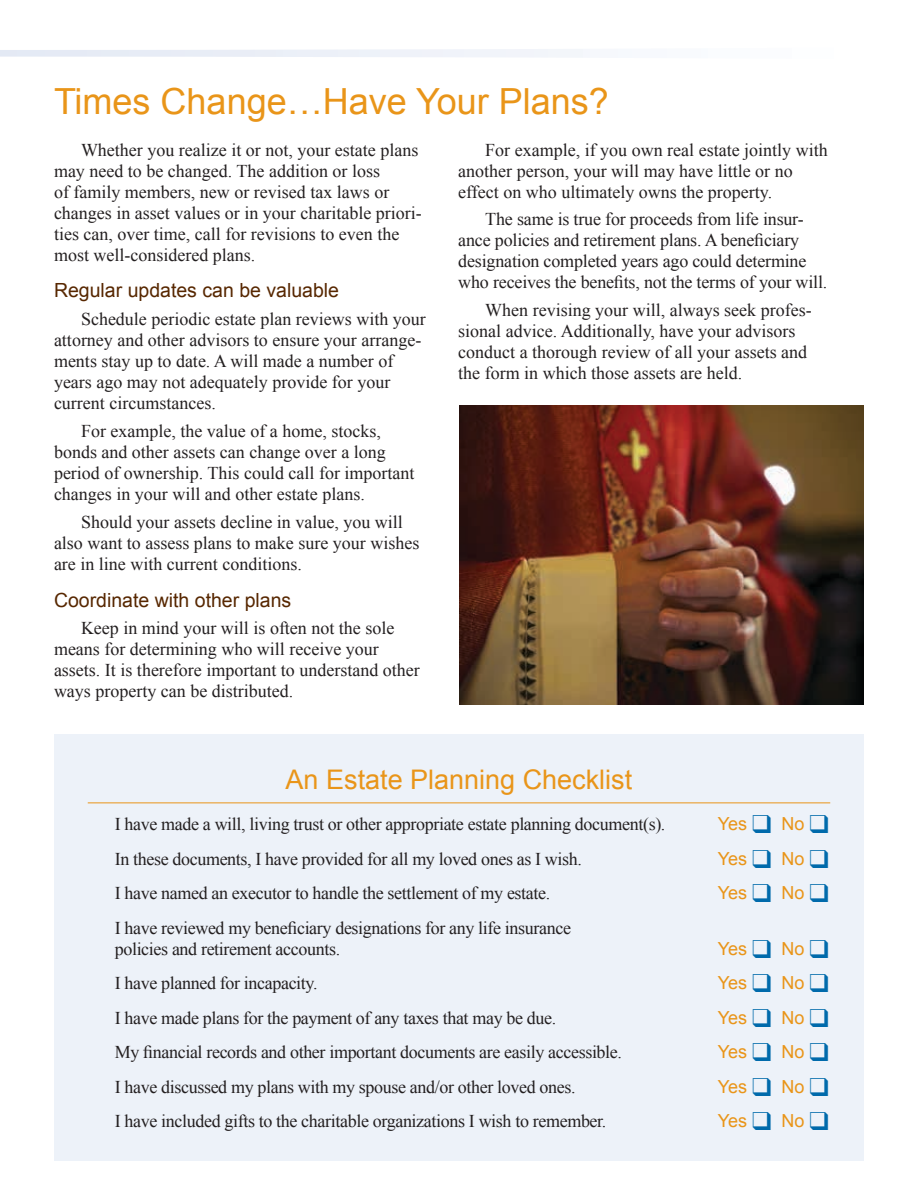
<style>
.page{position:relative;width:918px;height:1188px;background:#fff}
.page>*{position:absolute;margin:0;border:0;box-sizing:border-box;transform-origin:0 0}
.t1{font:36px "Arial";color:#e99519}
.t2{font:27px "Arial";color:#e99519}
.t3{font:19.5px "Arial";color:#572700}
.t4{font:18px/21px "Times New Roman";color:#231f20}
.t5{font:18px/21px "Times New Roman";letter-spacing:-.02em;color:#231f20}
.t6{font:18px "Arial";color:#e99519}
.s1{color:#006aab}
</style>
<div class="page">
<img style="left:459px;top:405px;width:405px;height:299px">
<div style="left:54px;top:734px;width:810px;height:427px;background:#edf2f9"></div>
<hr style="left:88px;top:802px;width:742px;height:1px;background:#e99519">
<svg style="left:0;top:49px;width:583px;height:8px"></svg>
<h1 class="t1" style="left:54px;top:78px;width:556px">Times Change…Have Your Plans?</h1>
<p class="t4" style="left:54px;top:139px;width:369px;text-indent:27px">Whether you realize it or not, your estate plans may need to be changed. The addition or loss<br>of family members, new or revised tax laws or changes in asset values or in your charitable priori&shy;ties can, over time, call for revisions to even the most well-considered plans.</p>
<p class="t3" style="left:54px;top:278px;width:287px">Regular updates can be valuable</p>
<p class="t4" style="left:54px;top:308px;width:373px;text-indent:27px">Schedule periodic estate plan reviews with your attorney and other advisors to ensure your arrange&shy;ments stay up to date. A will made a number of years ago may not adequately provide for your current circumstances.</p>
<p class="t4" style="left:54px;top:420px;width:362px;text-indent:27px">For example, the value of a home, stocks, bonds and other assets can change over a long period of ownership. This could call for important changes in your will and other estate plans.</p>
<p class="t4" style="left:54px;top:511px;width:367px;text-indent:27px">Should your assets decline in value, you will also want to assess plans to make sure your wishes are in line with current conditions.</p>
<p class="t3" style="left:54px;top:587px;width:239px">Coordinate with other plans</p>
<p class="t4" style="left:54px;top:618px;width:367px;text-indent:27px">Keep in mind your will is often not the sole means for determining who will receive your assets. It is therefore important to understand other ways property can be distributed.</p>
<p class="t4" style="left:458px;top:139px;width:371px;text-indent:27px">For example, if you own real estate jointly with another person, your will may have little or no effect on who ultimately owns the property.</p>
<p class="t4" style="left:458px;top:209px;width:371px;text-indent:27px">The same is true for proceeds from life insur&shy;ance policies and retirement plans. A beneficiary designation completed years ago could determine who receives the benefits, not the terms of your will.</p>
<p class="t4" style="left:458px;top:299px;width:355px;text-indent:27px">When revising your will, always seek profes&shy;sional advice. Additionally, have your advisors conduct a thorough review of all your assets and the form in which those assets are held.</p>
<h2 class="t2" style="left:286px;top:762px;width:348px">An Estate Planning Checklist</h2>
<p class="t5" style="left:115px;top:813px;width:552px">I have made a will, living trust or other appropriate estate planning document(s).</p>
<p class="t6" style="left:718px;top:812px;width:113px">Yes <span class="s1">❑</span> No <span class="s1">❑</span></p>
<p class="t5" style="left:115px;top:848px;width:469px">In these documents, I have provided for all my loved ones as I wish.</p>
<p class="t6" style="left:718px;top:847px;width:113px">Yes <span class="s1">❑</span> No <span class="s1">❑</span></p>
<p class="t5" style="left:115px;top:882px;width:437px">I have named an executor to handle the settlement of my estate.</p>
<p class="t6" style="left:718px;top:881px;width:113px">Yes <span class="s1">❑</span> No <span class="s1">❑</span></p>
<p class="t5" style="left:115px;top:917px;width:458px">I have reviewed my beneficiary designations for any life insurance policies and retirement accounts.</p>
<p class="t6" style="left:718px;top:937px;width:113px">Yes <span class="s1">❑</span> No <span class="s1">❑</span></p>
<p class="t5" style="left:115px;top:972px;width:204px">I have planned for incapacity.</p>
<p class="t6" style="left:718px;top:971px;width:113px">Yes <span class="s1">❑</span> No <span class="s1">❑</span></p>
<p class="t5" style="left:115px;top:1007px;width:443px">I have made plans for the payment of any taxes that may be due.</p>
<p class="t6" style="left:718px;top:1006px;width:113px">Yes <span class="s1">❑</span> No <span class="s1">❑</span></p>
<p class="t5" style="left:115px;top:1041px;width:509px">My financial records and other important documents are easily accessible.</p>
<p class="t6" style="left:718px;top:1040px;width:113px">Yes <span class="s1">❑</span> No <span class="s1">❑</span></p>
<p class="t5" style="left:115px;top:1076px;width:462px">I have discussed my plans with my spouse and/or other loved ones.</p>
<p class="t6" style="left:718px;top:1075px;width:113px">Yes <span class="s1">❑</span> No <span class="s1">❑</span></p>
<p class="t5" style="left:115px;top:1110px;width:493px">I have included gifts to the charitable organizations I wish to remember.</p>
<p class="t6" style="left:718px;top:1109px;width:113px">Yes <span class="s1">❑</span> No <span class="s1">❑</span></p>
</div>
